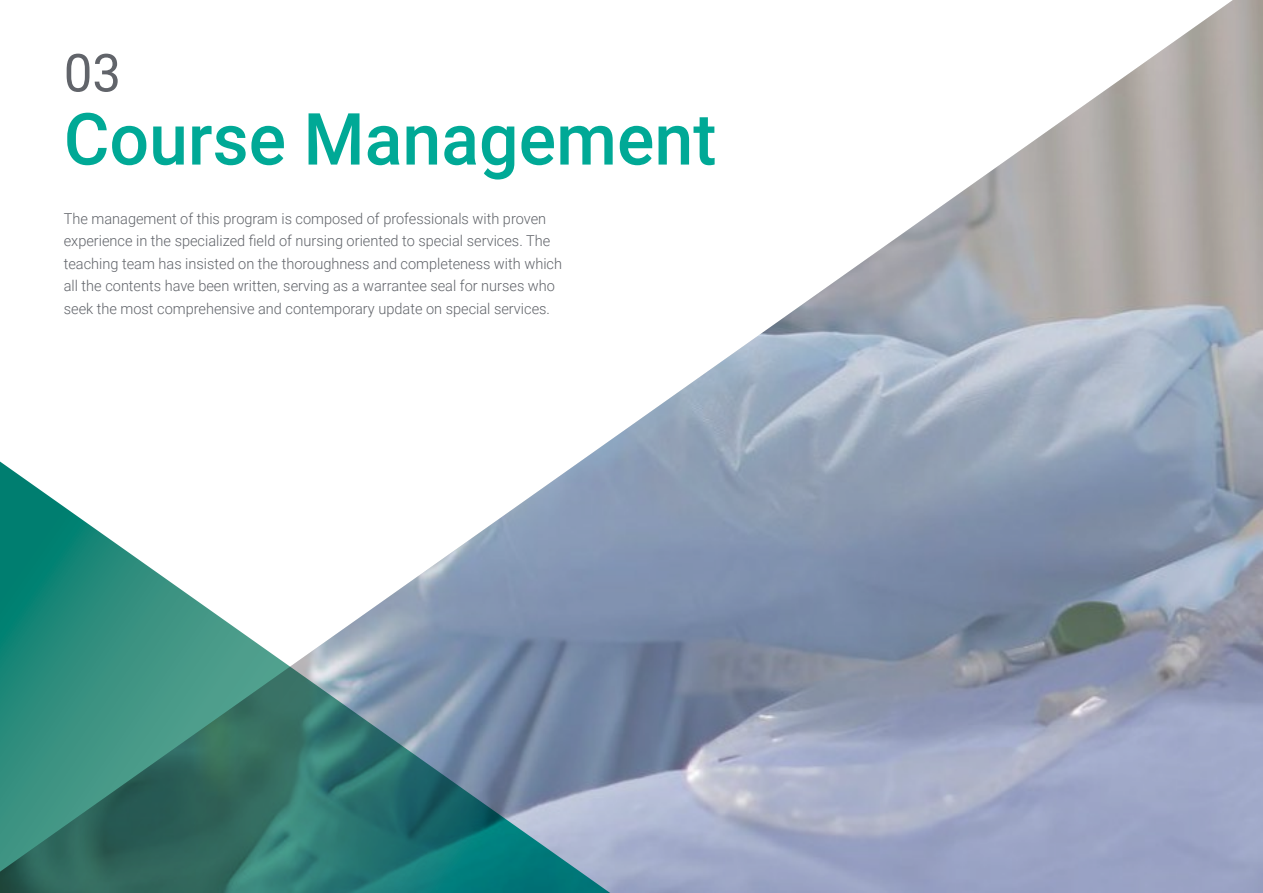
<style>
.page{position:relative;width:1263px;height:893px;background:#fff}
.page>*{position:absolute;margin:0;border:0;box-sizing:border-box;transform-origin:0 0}
.t1{font:500 72px "Roboto";color:#00a996}
.t2{font:52.5px "Roboto";color:#61646a}
.t3{font:300 15px/22.5px "Roboto";color:#61646a}
</style>
<div class="page">
<img style="left:602px;top:0;width:661px;height:893px">
<svg style="left:0;top:446px;width:640px;height:447px"></svg>
<h2 class="t2" style="left:64px;top:36px;width:59px">03</h2>
<h1 class="t1" style="left:64px;top:89px;width:654px">Course Management</h1>
<p class="t3" style="left:64px;top:207px;width:500px">The management of this program is composed of professionals with proven experience in the specialized field of nursing oriented to special services. The teaching team has insisted on the thoroughness and completeness with which all the contents have been written, serving as a warrantee seal for nurses who seek the most comprehensive and contemporary update on special services.</p>
</div>
